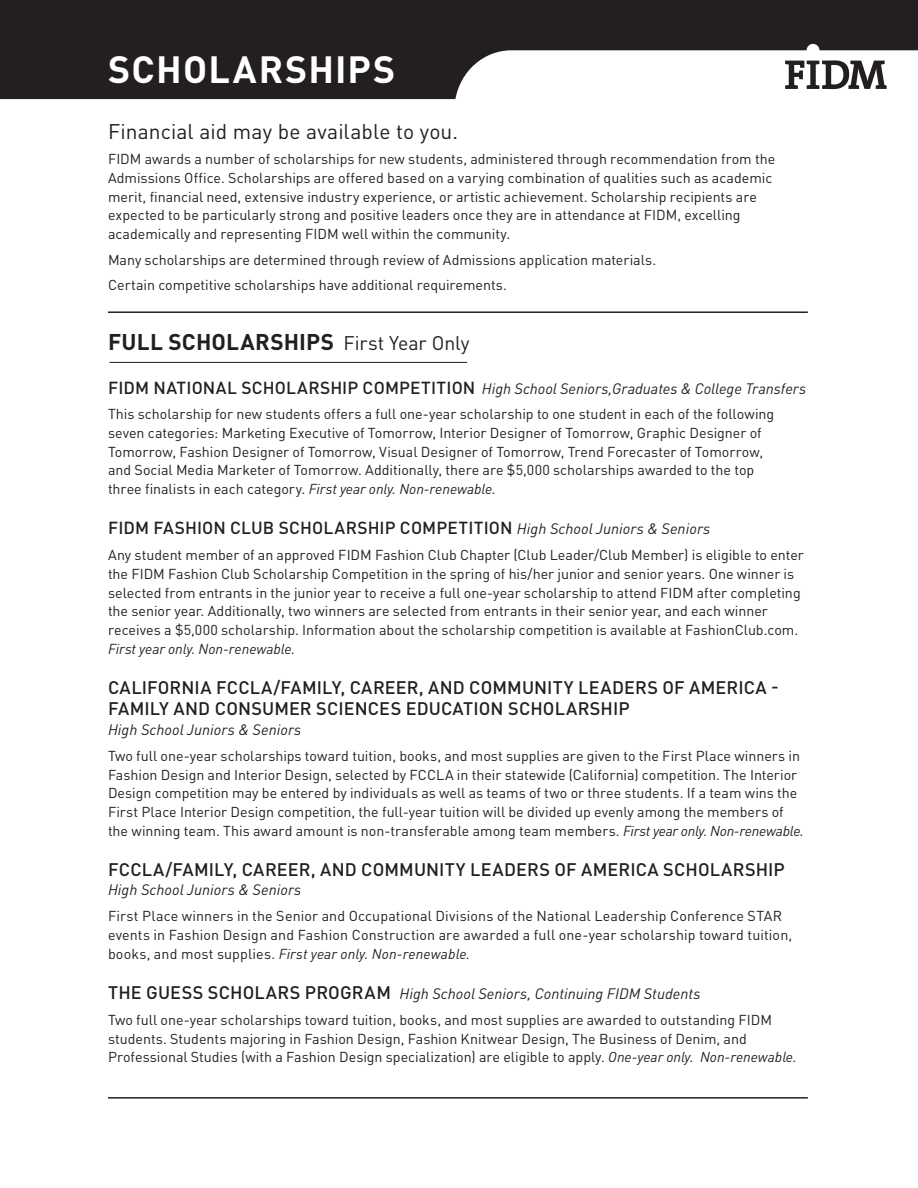
<style>
.page{position:relative;width:918px;height:1188px;background:#fff}
.page>*{position:absolute;margin:0;border:0;box-sizing:border-box;transform-origin:0 0}
.t1{font:700 37.5px "DINOT";letter-spacing:.035em;color:#fff}
.t2{font:700 22.5px "DINOT";letter-spacing:.01em;color:#231f20}
.t3{font:21px "DINOT";letter-spacing:.005em;color:#231f20}
.t4{font:500 18px/21.6px "DINOT";letter-spacing:.005em;color:#231f20}
.t5{font:500 17.25px "DINOT";letter-spacing:.005em;color:#231f20}
.t6{font:italic 15px "DINOT";letter-spacing:.005em;color:#231f20}
.t7{font:14.25px/18.8px "DINOT";color:#231f20}
.s1{font-weight:400;font-size:19.5px}
.s2{font-weight:500;font-style:normal;font-size:17.25px}
.s3{font-style:italic}
.s4{font-weight:400;font-style:italic;font-size:15px}
.s5{font-weight:500;font-style:normal;font-size:18px}
</style>
<div class="page">
<svg style="left:0;top:0;width:918px;height:99px;fill:#231f20"></svg>
<hr style="left:108px;top:311px;width:700px;height:2px;background:#231f20">
<hr style="left:108px;top:1097px;width:700px;height:2px;background:#231f20">
<svg style="left:785px;top:60px;width:102px;height:29px"></svg>
<div style="left:807px;top:44px;width:13px;height:13px;background:#fff;border-radius:50%"></div>
<hr style="left:110px;top:362px;width:357px;height:1px;background:#231f20">
<p class="t1" style="left:108px;top:45px;width:289px">SCHOLARSHIPS</p>
<p class="t3" style="left:108px;top:118px;width:352px">Financial aid may be available to you.</p>
<p class="t7" style="left:108px;top:149px;width:669px">FIDM awards a number of scholarships for new students, administered through recommendation from the Admissions Office. Scholarships are offered based on a varying combination of qualities such as academic merit, financial need, extensive industry experience, or artistic achievement. Scholarship recipients are expected to be particularly strong and positive leaders once they are in attendance at FIDM, excelling academically and representing FIDM well within the community.</p>
<p class="t7" style="left:108px;top:250px;width:550px">Many scholarships are determined through review of Admissions application materials.</p>
<p class="t7" style="left:108px;top:275px;width:401px">Certain competitive scholarships have additional requirements.</p>
<p class="t2" style="left:108px;top:327px;width:363px">FULL SCHOLARSHIPS <span class="s1">First Year Only</span></p>
<p class="t6" style="left:108px;top:379px;width:700px"><span class="s2">FIDM NATIONAL SCHOLARSHIP COMPETITION</span> High School Seniors,Graduates &amp; College Transfers</p>
<p class="t7" style="left:108px;top:404px;width:668px">This scholarship for new students offers a full one-year scholarship to one student in each of the following seven categories: Marketing Executive of Tomorrow, Interior Designer of Tomorrow, Graphic Designer of Tomorrow, Fashion Designer of Tomorrow, Visual Designer of Tomorrow, Trend Forecaster of Tomorrow, and Social Media Marketer of Tomorrow. Additionally, there are $5,000 scholarships awarded to the top three finalists in each category. <span class="s3">First year only. Non-renewable.</span></p>
<p class="t5" style="left:108px;top:517px;width:604px">FIDM FASHION CLUB SCHOLARSHIP COMPETITION <span class="s4">High School Juniors &amp; Seniors</span></p>
<p class="t7" style="left:108px;top:545px;width:697px">Any student member of an approved FIDM Fashion Club Chapter (Club Leader/Club Member) is eligible to enter the FIDM Fashion Club Scholarship Competition in the spring of his/her junior and senior years. One winner is selected from entrants in the junior year to receive a full one-year scholarship to attend FIDM after completing the senior year. Additionally, two winners are selected from entrants in their senior year, and each winner receives a $5,000 scholarship. Information about the scholarship competition is available at FashionClub.com.<br><span class="s3">First year only. Non-renewable.</span></p>
<p class="t4" style="left:108px;top:676px;width:672px">CALIFORNIA FCCLA/FAMILY, CAREER, AND COMMUNITY LEADERS OF AMERICA -<br>FAMILY AND CONSUMER SCIENCES EDUCATION SCHOLARSHIP</p>
<p class="t6" style="left:108px;top:720px;width:195px">High School Juniors &amp; Seniors</p>
<p class="t7" style="left:108px;top:746px;width:697px">Two full one-year scholarships toward tuition, books, and most supplies are given to the First Place winners in Fashion Design and Interior Design, selected by FCCLA in their statewide (California) competition. The Interior Design competition may be entered by individuals as well as teams of two or three students. If a team wins the First Place Interior Design competition, the full-year tuition will be divided up evenly among the members of the winning team. This award amount is non-transferable among team members. <span class="s3">First year only. Non-renewable.</span></p>
<p class="t4" style="left:108px;top:858px;width:678px">FCCLA/FAMILY, CAREER, AND COMMUNITY LEADERS OF AMERICA SCHOLARSHIP</p>
<p class="t6" style="left:108px;top:880px;width:195px">High School Juniors &amp; Seniors</p>
<p class="t7" style="left:108px;top:907px;width:686px">First Place winners in the Senior and Occupational Divisions of the National Leadership Conference STAR events in Fashion Design and Fashion Construction are awarded a full one-year scholarship toward tuition, books, and most supplies. <span class="s3">First year only. Non-renewable.</span></p>
<p class="t6" style="left:108px;top:984px;width:594px"><span class="s5">THE GUESS SCHOLARS PROGRAM</span> High School Seniors, Continuing FIDM Students</p>
<p class="t7" style="left:108px;top:1010px;width:690px">Two full one-year scholarships toward tuition, books, and most supplies are awarded to outstanding FIDM students. Students majoring in Fashion Design, Fashion Knitwear Design, The Business of Denim, and<br>Professional Studies (with a Fashion Design specialization) are eligible to apply. <span class="s3">One-year only. Non-renewable.</span></p>
</div>
